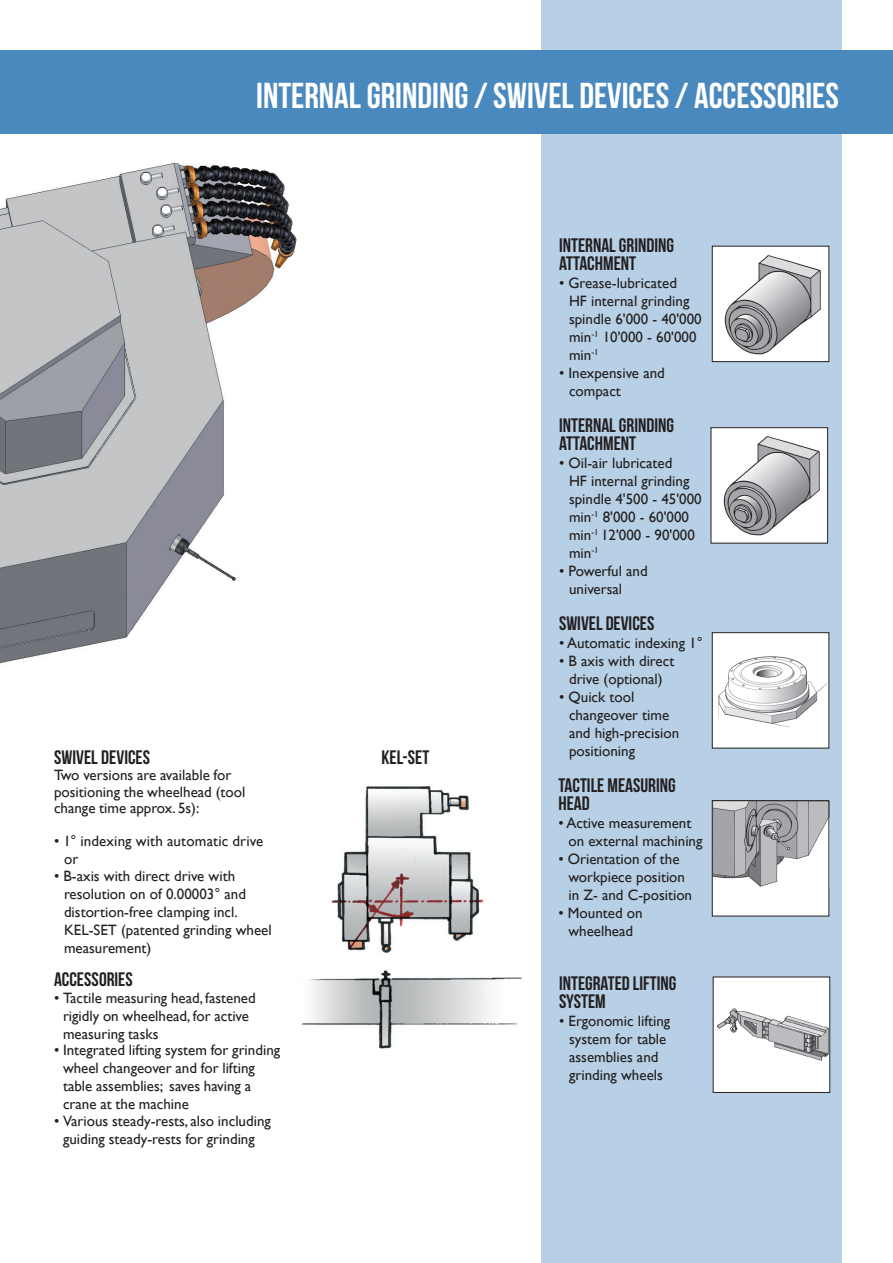
<style>
.page{position:relative;width:893px;height:1263px;background:#fff}
.page>*{position:absolute;margin:0;border:0;box-sizing:border-box;transform-origin:0 0}
.t1{font:36px "Bebas Neue";color:#fff}
.t2{font:19.5px/18px "Bebas Neue";color:#231f20}
._05_Seitenzahlen{font:15px/18px "Gill Sans";color:#231f20}
</style>
<div class="page">
<hr style="left:0;top:50px;width:2px;height:84px;background:#4a89be">
<div style="left:541px;top:0;width:301px;height:1263px;background:#b7d0e5"></div>
<div style="left:2px;top:50px;width:891px;height:84px;background:#4a89be"></div>
<div style="left:713px;top:977px;width:117px;height:115px;background:#fff"></div>
<div style="left:712px;top:801px;width:117px;height:115px;background:#fff"></div>
<div style="left:712px;top:633px;width:117px;height:115px;background:#fff"></div>
<div style="left:712px;top:632px;width:117px;height:116px;border:1px solid #231f20"></div>
<img style="left:714px;top:802px;width:113px;height:85px">
<img style="left:716px;top:1008px;width:112px;height:53px">
<img style="left:718px;top:656px;width:108px;height:72px">
<img style="left:0;top:162px;width:297px;height:502px">
<div style="left:712px;top:246px;width:117px;height:116px;background:#fff"></div>
<div style="left:712px;top:246px;width:117px;height:116px;border:1px solid #231f20"></div>
<img style="left:724px;top:255px;width:97px;height:100px">
<div style="left:711px;top:428px;width:117px;height:115px;background:#fff"></div>
<div style="left:711px;top:427px;width:117px;height:116px;border:1px solid #231f20"></div>
<img style="left:723px;top:436px;width:97px;height:100px">
<img style="left:301px;top:786px;width:221px;height:263px">
<div style="left:712px;top:800px;width:117px;height:116px;border:1px solid #231f20"></div>
<h1 class="t1" style="left:256px;top:76px;width:584px">INTERNAL GRINDING / SWIVEL DEVICES / ACCESSORIES</h1>
<p class="t2" style="left:54px;top:748px;width:98px">SWIVEL DEVICES</p>
<p class="_05_Seitenzahlen" style="left:54px;top:767px;width:193px;line-height:16.5px">Two versions are available for positioning the wheelhead (tool change time approx. 5s):</p>
<p class="_05_Seitenzahlen" style="left:54px;top:833px;width:211px">• 1° indexing with automatic drive</p>
<p class="_05_Seitenzahlen" style="left:64px;top:851px;width:16px">or</p>
<p class="_05_Seitenzahlen" style="left:64px;top:867px;width:209px;text-indent:-10px">• B-axis with direct drive with resolution on of 0.00003° and distortion-free clamping incl.<br>KEL-SET (patented grinding wheel measurement)</p>
<p class="t2" style="left:54px;top:970px;width:80px">ACCESSORIES</p>
<p class="_05_Seitenzahlen" style="left:63px;top:989px;width:194px;text-indent:-9px">• Tactile measuring head, fastened rigidly on wheelhead, for active measuring tasks</p>
<p class="_05_Seitenzahlen" style="left:63px;top:1041px;width:219px;text-indent:-9px">• Integrated lifting system for grinding wheel changeover and for lifting table assemblies; saves having a crane at the machine</p>
<p class="_05_Seitenzahlen" style="left:54px;top:1112px;width:218px;text-align:center">• Various steady-rests, also including guiding steady-rests for grinding</p>
<p class="t2" style="left:382px;top:748px;width:49px">KEL-SET</p>
<p class="t2" style="left:559px;top:236px;width:116px">INTERNAL GRINDING<br>ATTACHMENT</p>
<p class="_05_Seitenzahlen" style="left:569px;top:274px;width:134px;text-indent:-10px">• Grease-lubricated<br>HF internal grinding spindle 6'000 - 40'000 min<sup>-1</sup> 10'000 - 60'000 min<sup>-1</sup></p>
<p class="_05_Seitenzahlen" style="left:569px;top:364px;width:97px;text-indent:-10px">• Inexpensive and compact</p>
<p class="t2" style="left:559px;top:416px;width:116px">INTERNAL GRINDING<br>ATTACHMENT</p>
<p class="_05_Seitenzahlen" style="left:569px;top:454px;width:134px;text-indent:-10px">• Oil-air lubricated<br>HF internal grinding spindle 4'500 - 45'000 min<sup>-1</sup> 8'000 - 60'000 min<sup>-1</sup> 12'000 - 90'000 min<sup>-1</sup></p>
<p class="_05_Seitenzahlen" style="left:569px;top:562px;width:80px;text-indent:-10px">• Powerful and universal</p>
<p class="t2" style="left:559px;top:614px;width:97px">SWIVEL DEVICES</p>
<p class="_05_Seitenzahlen" style="left:559px;top:634px;width:145px">• Automatic indexing 1°</p>
<p class="_05_Seitenzahlen" style="left:559px;top:652px;width:117px;text-align:center">• B axis with direct drive (optional)</p>
<p class="_05_Seitenzahlen" style="left:569px;top:688px;width:112px;text-indent:-10px">• Quick tool changeover time and high-precision positioning</p>
<p class="t2" style="left:558px;top:776px;width:119px">TACTILE MEASURING<br>HEAD</p>
<p class="_05_Seitenzahlen" style="left:568px;top:814px;width:136px;text-indent:-10px">• Active measurement on external machining</p>
<p class="_05_Seitenzahlen" style="left:568px;top:850px;width:118px;text-indent:-10px">• Orientation of the workpiece position</p>
<p class="_05_Seitenzahlen" style="left:568px;top:886px;width:125px">in Z- and C-position</p>
<p class="_05_Seitenzahlen" style="left:558px;top:904px;width:86px;text-align:center">• Mounted on wheelhead</p>
<p class="t2" style="left:559px;top:974px;width:119px">INTEGRATED LIFTING<br>SYSTEM</p>
<p class="_05_Seitenzahlen" style="left:559px;top:1012px;width:113px;text-align:center">• Ergonomic lifting system for table assemblies and grinding wheels</p>
</div>
